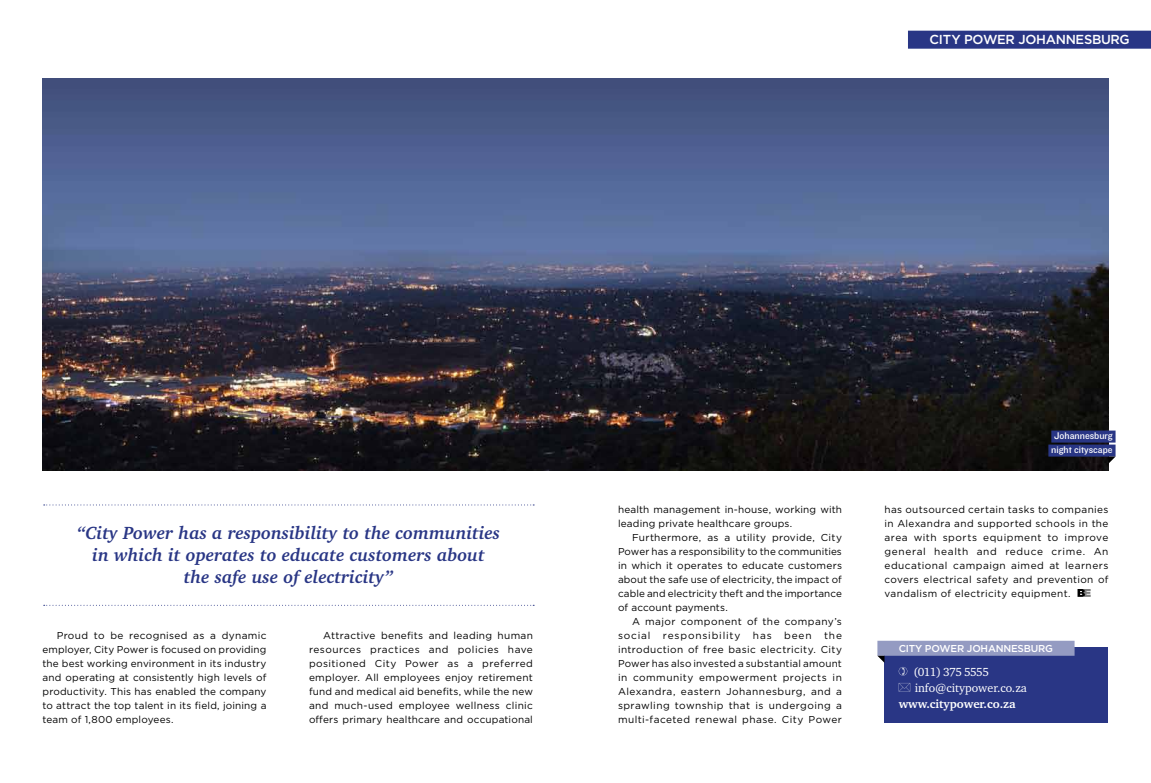
<style>
.page{position:relative;width:1151px;height:783px;background:#fff}
.page>*{position:absolute;margin:0;border:0;box-sizing:border-box;transform-origin:0 0}
.t1{font:italic 700 18px/22px "Charter IT Cby BT";color:#293685;text-align:center}
.t2{font:500 13px "Gotham";letter-spacing:-.02em;color:#fff}
.t3{font:12px/16px "Charter IT Cby BT";color:#fff}
.t4{font:700 12px "Charter IT Cby BT";color:#fff}
.t5{font:10px/14px "Gotham";letter-spacing:.02em;color:#000;text-align:justify}
.t6{font:10px/14px "Knockout HTF31 Junior Middlewt";color:#fff}
.t7{font:500 10px "Gotham";letter-spacing:-.02em;color:#fff}
</style>
<div class="page">
<img style="left:43px;top:78px;width:1065px;height:392px">
<div style="left:1051px;top:430px;width:64px;height:12px;background:#293685"></div>
<div style="left:1048px;top:444px;width:67px;height:12px;background:#293685"></div>
<svg style="left:1108px;top:456px;width:7px;height:7px"></svg>
<div style="left:908px;top:31px;width:243px;height:18px;background:#293685"></div>
<svg style="left:44px;top:504px;width:490px;height:1px"></svg>
<svg style="left:44px;top:604px;width:490px;height:1px"></svg>
<svg style="left:1077px;top:589px;width:14px;height:7px"></svg>
<div style="left:884px;top:647px;width:224px;height:75px;background:#293685"></div>
<svg style="left:899px;top:667px;width:8px;height:8px"></svg>
<svg style="left:899px;top:683px;width:11px;height:8px"></svg>
<div style="left:877px;top:640px;width:197px;height:15px;background:#949bc2"></div>
<svg style="left:877px;top:655px;width:7px;height:7px"></svg>
<h2 class="t2" style="left:929px;top:31px;width:202px">CITY POWER JOHANNESBURG</h2>
<h1 class="t1" style="left:77px;top:521px;width:425px">“City Power has a responsibility to the communities in which it operates to educate customers about<br>the safe use of electricity”</h1>
<p class="t5" style="left:43px;top:628px;width:225px;text-indent:14px">Proud to be recognised as a dynamic employer, City Power is focused on providing the best working environment in its industry and operating at consistently high levels of productivity. This has enabled the company to attract the top talent in its field, joining a team of 1,800 employees.</p>
<p class="t5" style="left:309px;top:628px;width:225px;text-indent:14px">Attractive benefits and leading human resources practices and policies have positioned City Power as a preferred employer. All employees enjoy retirement fund and medical aid benefits, while the new and much-used employee wellness clinic offers primary healthcare and occupational</p>
<p class="t5" style="left:618px;top:502px;width:225px">health management in-house, working with leading private healthcare groups.</p>
<p class="t5" style="left:618px;top:530px;width:225px;text-indent:14px">Furthermore, as a utility provide, City Power has a responsibility to the communities in which it operates to educate customers about the safe use of electricity, the impact of cable and electricity theft and the importance of account payments.</p>
<p class="t5" style="left:618px;top:614px;width:225px;text-indent:14px">A major component of the company’s social responsibility has been the introduction of free basic electricity. City Power has also invested a substantial amount in community empowerment projects in Alexandra, eastern Johannesburg, and a sprawling township that is undergoing a multi-faceted renewal phase. City Power</p>
<p class="t6" style="left:1051px;top:429px;width:63px">Johannesburg night cityscape</p>
<p class="t5" style="left:884px;top:502px;width:225px">has outsourced certain tasks to companies in Alexandra and supported schools in the area with sports equipment to improve general health and reduce crime. An educational campaign aimed at learners covers electrical safety and prevention of vandalism of electricity equipment.</p>
<p class="t7" style="left:899px;top:641px;width:156px">CITY POWER JOHANNESBURG</p>
<p class="t3" style="left:913px;top:663px;width:115px">(011) 375 5555 info@citypower.co.za</p>
<p class="t4" style="left:899px;top:695px;width:118px">www.citypower.co.za</p>
</div>
